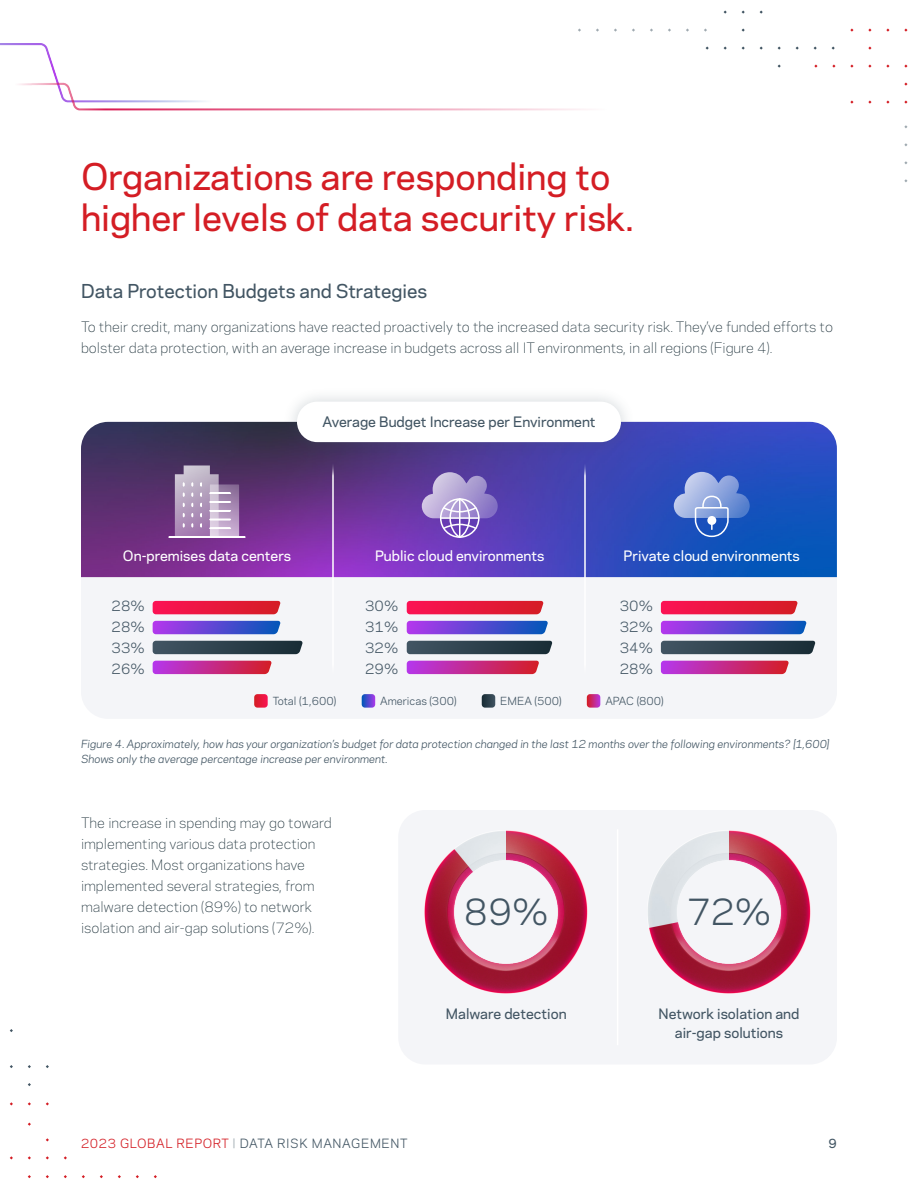
<style>
.page{position:relative;width:918px;height:1188px;background:#fff}
.page>*{position:absolute;margin:0;border:0;box-sizing:border-box;transform-origin:0 0}
.t1{font:500 34.5px/41.4px "Polaris";color:#d41d24}
.t2{font:34.5px "Polaris";color:#425563}
.t3{font:500 18px "Polaris";color:#425563}
.t4{font:300 13.5px/21px "Polaris";color:#182c35}
.t5{font:500 13.5px/19.5px "Polaris";color:#425563;text-align:center}
.t6{font:500 13.5px "Polaris";color:#fff}
.t7{font:13.5px/21px "Polaris";color:#425563;text-align:justify}
.t8{font:12px "Polaris";letter-spacing:.05em;color:#425563}
.t9{font:500 12px "Polaris";color:#425563}
.t10{font:italic 10.5px/15px "Polaris";color:#425563}
.t11{font:10.5px "Polaris";color:#425563}
.s1{color:#d41d24}
.s2{color:#a0aab1}
</style>
<div class="page">
<div style="left:398px;top:810px;width:439px;height:255px;background:#f4f5f8;border-radius:27px"></div>
<div style="left:81px;top:422px;width:756px;height:297px;background:#f4f5f8;border-radius:27px"></div>
<img style="left:81px;top:422px;width:756px;height:155px">
<div style="left:282px;top:386px;width:354px;height:72px;background:#425563;opacity:.25"></div>
<div style="left:297px;top:402px;width:324px;height:40px;background:#fff;border-radius:20px"></div>
<hr style="left:332px;top:462px;width:2px;height:216px;background:#fff">
<hr style="left:584px;top:462px;width:2px;height:216px;background:#fff">
<hr style="left:617px;top:829px;width:1px;height:216px;background:#fff">
<hr style="left:169px;top:536px;width:76px;height:2px;background:#fff">
<svg style="left:175px;top:465px;width:64px;height:71px;background:#ae98b8"></svg>
<svg style="left:422px;top:472px;width:76px;height:67px;background:#957ec7"></svg>
<svg style="left:674px;top:472px;width:76px;height:66px;background:#6486d0"></svg>
<svg style="left:254px;top:694px;width:14px;height:14px"></svg>
<svg style="left:362px;top:694px;width:13px;height:14px"></svg>
<svg style="left:482px;top:694px;width:13px;height:14px"></svg>
<svg style="left:587px;top:694px;width:13px;height:14px"></svg>
<svg style="left:153px;top:661px;width:119px;height:13px;background:#c52e8b"></svg>
<svg style="left:153px;top:641px;width:150px;height:13px;background:#30434e"></svg>
<svg style="left:153px;top:621px;width:128px;height:13px;background:#5e4ad3"></svg>
<svg style="left:153px;top:601px;width:128px;height:13px;background:#e81b40"></svg>
<svg style="left:407px;top:661px;width:132px;height:13px;background:#c52d8a"></svg>
<svg style="left:407px;top:641px;width:146px;height:13px;background:#30434f"></svg>
<svg style="left:407px;top:621px;width:141px;height:13px;background:#5d49d3"></svg>
<svg style="left:407px;top:601px;width:137px;height:13px;background:#e81b40"></svg>
<svg style="left:661px;top:661px;width:128px;height:13px;background:#c52d8b"></svg>
<svg style="left:661px;top:641px;width:155px;height:13px;background:#30434f"></svg>
<svg style="left:661px;top:621px;width:146px;height:13px;background:#5d49d3"></svg>
<svg style="left:661px;top:601px;width:137px;height:13px;background:#e81b3f"></svg>
<img style="left:424px;top:830px;width:164px;height:164px">
<img style="left:648px;top:830px;width:163px;height:164px">
<svg style="left:10px;top:1029px;width:39px;height:57px"></svg>
<svg style="left:10px;top:1102px;width:147px;height:76px"></svg>
<svg style="left:904px;top:125px;width:4px;height:57px"></svg>
<svg style="left:578px;top:10px;width:330px;height:94px"></svg>
<img style="left:0;top:43px;width:609px;height:68px">
<h1 class="t1" style="left:81px;top:154px;width:554px">Organizations are responding to higher levels of data security risk.</h1>
<h2 class="t3" style="left:81px;top:277px;width:348px">Data Protection Budgets and Strategies</h2>
<p class="t4" style="left:81px;top:316px;width:754px">To their credit, many organizations have reacted proactively to the increased data security risk. They’ve funded efforts to bolster data protection, with an average increase in budgets across all IT environments, in all regions (Figure 4).</p>
<p class="t5" style="left:322px;top:412px;width:275px">Average Budget Increase per Environment</p>
<p class="t6" style="left:123px;top:546px;width:170px">On-premises data centers</p>
<p class="t6" style="left:375px;top:546px;width:171px">Public cloud environments</p>
<p class="t6" style="left:624px;top:546px;width:178px">Private cloud environments</p>
<p class="t7" style="left:112px;top:595px;width:35px">28% 28% 33% 26%</p>
<p class="t7" style="left:365px;top:595px;width:35px">30% 31% 32% 29%</p>
<p class="t7" style="left:620px;top:595px;width:35px">30% 32% 34% 28%</p>
<p class="t11" style="left:273px;top:693px;width:65px">Total (1,600)</p>
<p class="t11" style="left:380px;top:693px;width:78px">Americas (300)</p>
<p class="t11" style="left:500px;top:693px;width:63px">EMEA (500)</p>
<p class="t11" style="left:605px;top:693px;width:60px">APAC (800)</p>
<p class="t10" style="left:81px;top:735px;width:750px">Figure 4. Approximately, how has your organization’s budget for data protection changed in the last 12 months over the following environments? [1,600]<br>Shows only the average percentage increase per environment.</p>
<p class="t4" style="left:81px;top:811px;width:252px">The increase in spending may go toward implementing various data protection strategies. Most organizations have implemented several strategies, from malware detection (89%) to network isolation and air-gap solutions (72%).</p>
<h1 class="t2" style="left:464px;top:886px;width:86px">89%</h1>
<h1 class="t2" style="left:687px;top:886px;width:86px">72%</h1>
<p class="t5" style="left:446px;top:1003px;width:122px">Malware detection</p>
<p class="t5" style="left:659px;top:1003px;width:142px">Network isolation and air-gap solutions</p>
<p class="t8" style="left:81px;top:1134px;width:328px"><span class="s1">2023 GLOBAL REPORT</span> <span class="s2">|</span> DATA RISK MANAGEMENT</p>
<p class="t9" style="left:829px;top:1134px;width:10px">9</p>
</div>
